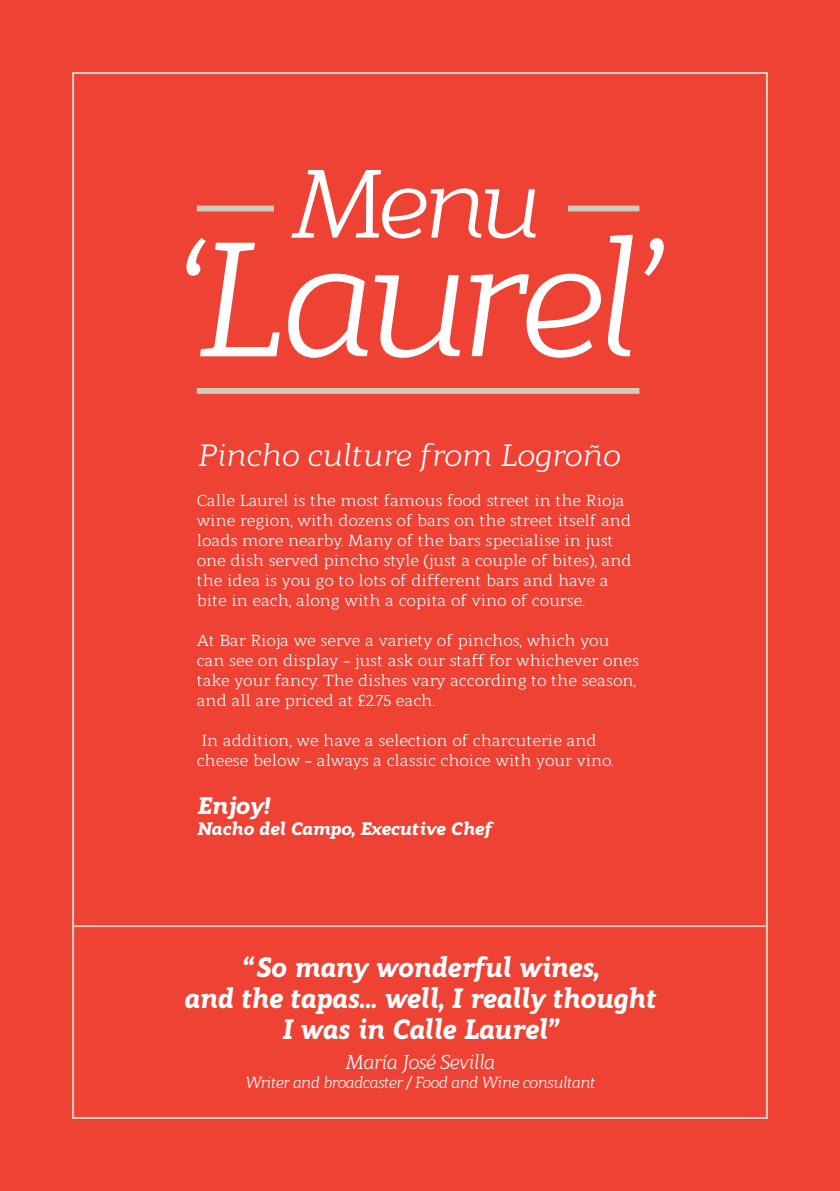
<style>
.page{position:relative;width:840px;height:1191px;background:#fff}
.page>*{position:absolute;margin:0;border:0;box-sizing:border-box;transform-origin:0 0}
.t1{font:italic 162px "Modum";letter-spacing:-.11em;color:#fff}
.t2{font:italic 96.6px "Modum";color:#fff}
.t3{font:italic 30.8px "Modum";letter-spacing:-.03em;color:#fff}
.t4{font:italic 800 28px/31px "Modum";letter-spacing:-.015em;color:#fff;text-align:center;scale:.94 1}
.t5{font:italic 800 24px "Modum";color:#fff}
.t6{font:italic 20px "Modum";letter-spacing:-.05em;color:#fff;scale:.94 1}
.t7{font:italic 800 18px "Modum";letter-spacing:-.01em;color:#fff}
.t8{font:16px/20px "Modum";letter-spacing:-.01em;color:#fff}
.t9{font:italic 16px "Modum";letter-spacing:-.05em;color:#fff;scale:.94 1}
</style>
<div class="page">
<div style="left:0;top:0;width:839px;height:1191px;background:#ee4234"></div>
<div style="left:197px;top:388px;width:442px;height:6px;background:#d0ccbc"></div>
<div style="left:197px;top:206px;width:442px;height:5px;background:#d0ccbc"></div>
<div style="left:274px;top:159px;width:293px;height:81px;background:#ee4234"></div>
<div style="left:72px;top:925px;width:695px;height:194px;border:2px solid #d0ccbc"></div>
<p class="t2" style="left:285px;top:130px;width:256px">Menu</p>
<p class="t1" style="left:166px;top:176px;width:490px">‘Laurel’</p>
<p class="t3" style="left:197px;top:431px;width:424px">Pincho culture from Logroño</p>
<p class="t8" style="left:197px;top:488px;width:436px">Calle Laurel is the most famous food street in the Rioja wine region, with dozens of bars on the street itself and loads more nearby. Many of the bars specialise in just one dish served pincho style (just a couple of bites), and the idea is you go to lots of different bars and have a bite in each, along with a copita of vino of course.</p>
<p class="t8" style="left:197px;top:628px;width:443px">At Bar Rioja we serve a variety of pinchos, which you can see on display – just ask our staff for whichever ones take your fancy. The dishes vary according to the season, and all are priced at £2.75 each.</p>
<p class="t8" style="left:197px;top:728px;width:418px">In addition, we have a selection of charcuterie and cheese below – always a classic choice with your vino.</p>
<p class="t5" style="left:197px;top:785px;width:74px">Enjoy!</p>
<p class="t7" style="left:197px;top:814px;width:296px">Nacho del Campo, Executive Chef</p>
<p class="t4" style="left:184px;top:948px;width:503px">“So many wonderful wines,<br>and the tapas... well, I really thought<br>I was in Calle Laurel”</p>
<p class="t6" style="left:344px;top:1046px;width:162px">María José Sevilla</p>
<p class="t9" style="left:244px;top:1070px;width:374px">Writer and broadcaster / Food and Wine consultant</p>
</div>
